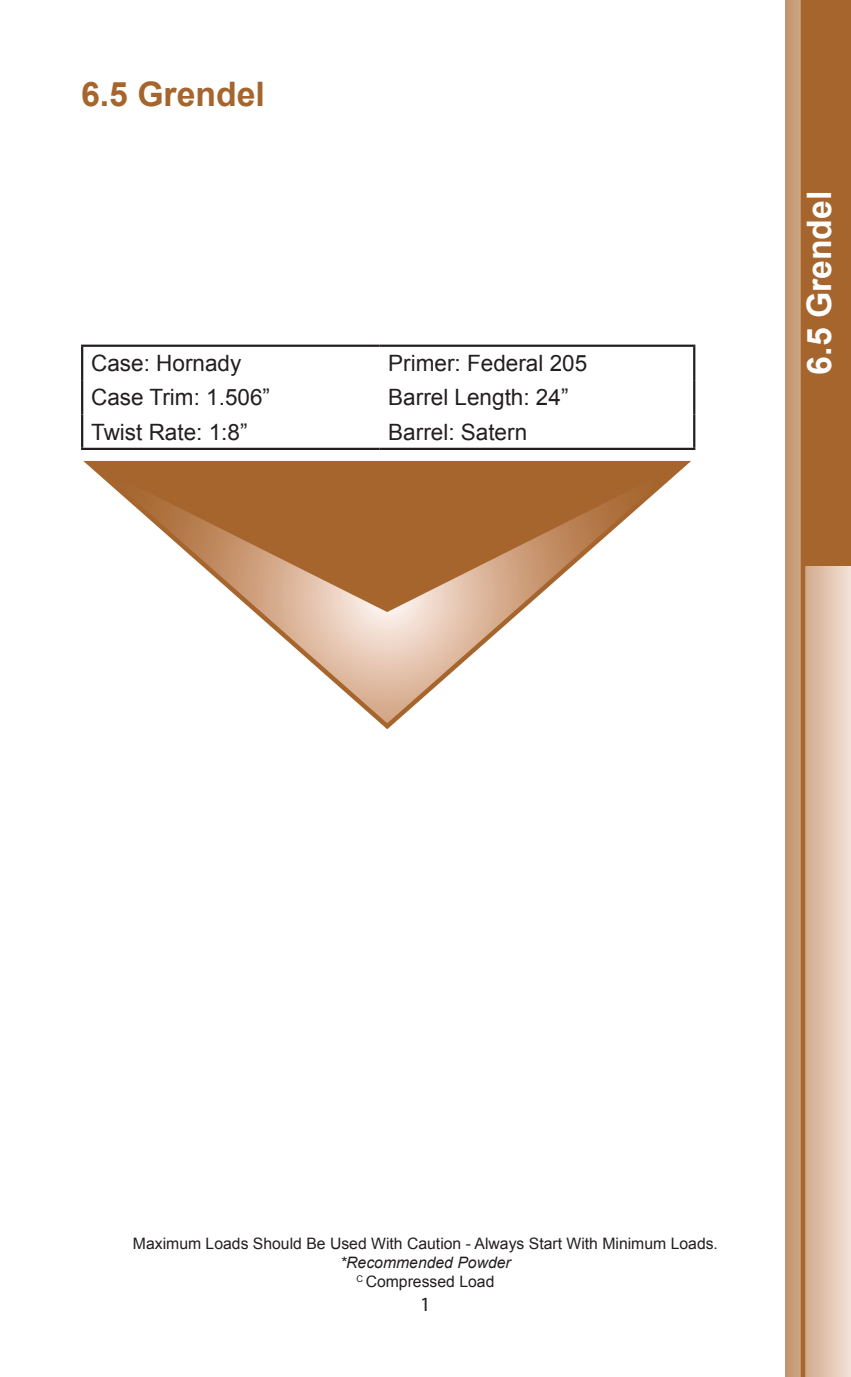
<style>
.page{position:relative;width:851px;height:1377px;background:#fff}
.page>*{position:absolute;margin:0;border:0;box-sizing:border-box;transform-origin:0 0}
.t1{font:700 33.75px "Arial";color:#fff}
.t2{font:700 33.75px "Arial";color:#a5652d}
.t3{font:22.5px "Arial";color:#231f20}
.t4{font:20.25px "Myriad Pro";color:#231f20}
.t5{font:15.75px "Arial";color:#231f20}
.t6{font:italic 15.75px/18.9px "Arial";color:#231f20;text-align:center}
.s1{font-style:normal}
</style>
<div class="page">
<svg style="left:785px;top:0;width:65px;height:1377px;background:#d8b69c"></svg>
<div style="left:800px;top:0;width:50px;height:565px;background:#a5652d"></div>
<div style="left:800px;top:0;width:5px;height:1377px;background:#a5652d"></div>
<hr style="left:81px;top:345px;width:298px;height:2px;background:#231f20">
<hr style="left:81px;top:347px;width:2px;height:33px;background:#231f20">
<hr style="left:379px;top:345px;width:316px;height:2px;background:#231f20">
<hr style="left:693px;top:347px;width:2px;height:33px;background:#231f20">
<hr style="left:81px;top:380px;width:2px;height:34px;background:#231f20">
<hr style="left:693px;top:380px;width:2px;height:34px;background:#231f20">
<hr style="left:81px;top:414px;width:2px;height:34px;background:#231f20">
<hr style="left:693px;top:414px;width:2px;height:34px;background:#231f20">
<hr style="left:81px;top:448px;width:298px;height:2px;background:#231f20">
<hr style="left:379px;top:448px;width:316px;height:2px;background:#231f20">
<svg style="left:83px;top:460px;width:608px;height:270px"></svg>
<svg style="left:86px;top:461px;width:602px;height:151px;fill:#a5652d"></svg>
<h1 class="t2" style="left:81px;top:71px;width:185px">6.5 Grendel</h1>
<p class="t3" style="left:91px;top:348px;width:152px">Case: Hornady</p>
<p class="t3" style="left:388px;top:348px;width:200px">Primer: Federal 205</p>
<p class="t3" style="left:91px;top:383px;width:180px">Case Trim: 1.506”</p>
<p class="t3" style="left:388px;top:383px;width:182px">Barrel Length: 24”</p>
<p class="t3" style="left:91px;top:417px;width:158px">Twist Rate: 1:8”</p>
<p class="t3" style="left:388px;top:417px;width:140px">Barrel: Satern</p>
<h1 class="t1" style="left:796px;top:375px;width:185px;rotate:-90deg">6.5 Grendel</h1>
<p class="t5" style="left:133px;top:1233px;width:586px">Maximum Loads Should Be Used With Caution - Always Start With Minimum Loads.</p>
<p class="t6" style="left:340px;top:1253px;width:172px">*Recommended Powder<br><sup>C</sup> <span class="s1">Compressed Load</span></p>
<p class="t4" style="left:420px;top:1292px;width:12px">1</p>
</div>
